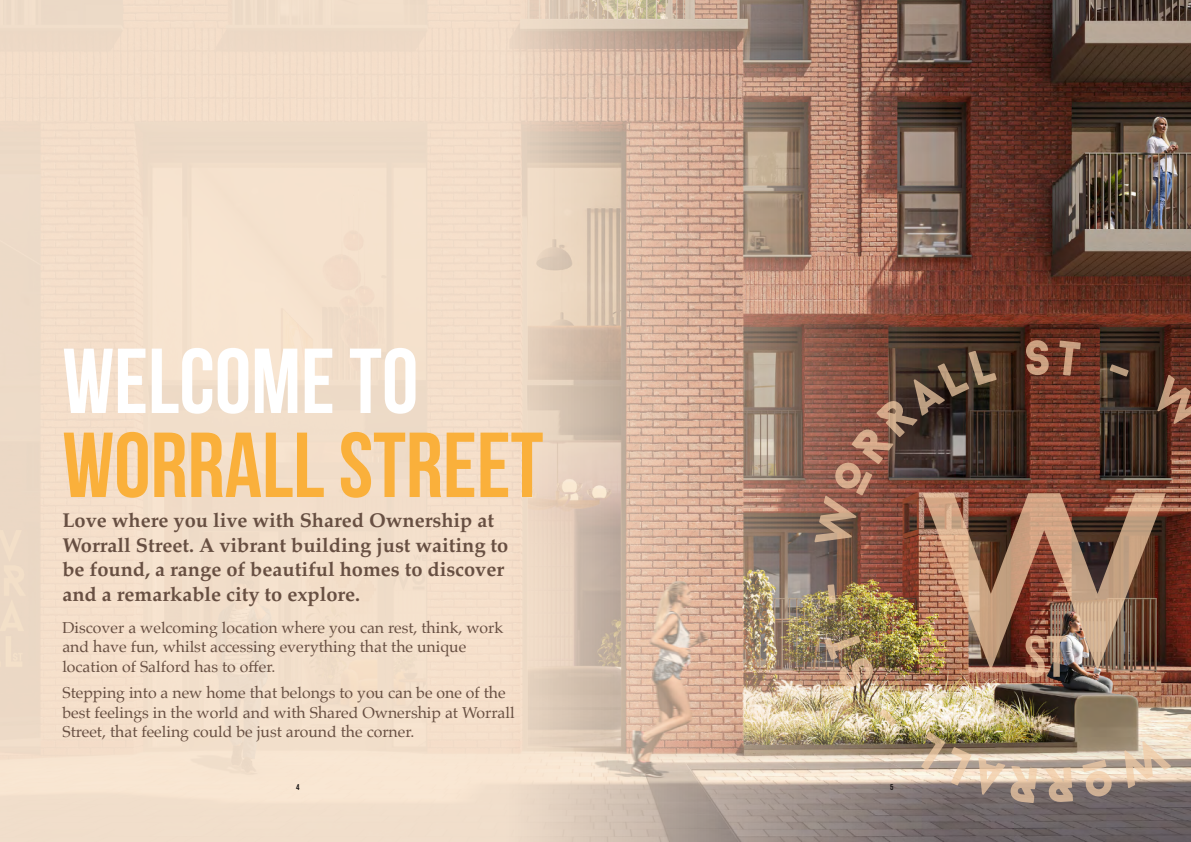
<style>
.page{position:relative;width:1191px;height:842px;background:#fff}
.page>*{position:absolute;margin:0;border:0;box-sizing:border-box;transform-origin:0 0}
.t1{font:700 92px "Bebas Neue";color:#fab03b}
.t2{font:700 92px "Bebas Neue";color:#fff}
.t3{font:700 20px/24.6px "Palatino";color:#674f42}
.t4{font:15.8px/19.3px "Palatino";color:#674f42}
.t5{font:700 8.5px "Bebas Neue";color:#1e1a19}
</style>
<div class="page">
<img style="left:1137px;top:0;width:54px;height:842px">
<img style="left:0;top:0;width:1137px;height:842px">
<svg style="left:814px;top:351px;width:182px;height:191px;background:#755042"></svg>
<svg style="left:1025px;top:340px;width:24px;height:35px"></svg>
<svg style="left:1059px;top:341px;width:21px;height:35px"></svg>
<svg style="left:1109px;top:364px;width:19px;height:13px"></svg>
<svg style="left:1157px;top:375px;width:34px;height:81px;background:#734938"></svg>
<svg style="left:1187px;top:715px;width:4px;height:17px"></svg>
<svg style="left:1124px;top:741px;width:47px;height:47px;background:#d2bea8"></svg>
<svg style="left:1082px;top:760px;width:31px;height:38px"></svg>
<svg style="left:1045px;top:767px;width:28px;height:36px"></svg>
<svg style="left:978px;top:757px;width:59px;height:46px;background:#bfab9a"></svg>
<svg style="left:951px;top:747px;width:20px;height:38px"></svg>
<svg style="left:921px;top:732px;width:24px;height:38px"></svg>
<svg style="left:879px;top:709px;width:17px;height:17px"></svg>
<img style="left:824px;top:635px;width:50px;height:54px">
<svg style="left:827px;top:584px;width:8px;height:19px"></svg>
<img style="left:923px;top:493px;width:242px;height:177px">
<svg style="left:1025px;top:635px;width:41px;height:42px;background:#a07864"></svg>
<h1 class="t2" style="left:62px;top:331px;width:357px">WELCOME TO</h1>
<h1 class="t1" style="left:62px;top:415px;width:482px">WORRALL STREET</h1>
<p class="t3" style="left:62px;top:508px;width:447px">Love where you live with Shared Ownership at Worrall Street. A vibrant building just waiting to be found, a range of beautiful homes to discover and a remarkable city to explore.</p>
<p class="t4" style="left:62px;top:618px;width:442px">Discover a welcoming location where you can rest, think, work and have fun, whilst accessing everything that the unique location of Salford has to offer.</p>
<p class="t4" style="left:62px;top:683px;width:454px">Stepping into a new home that belongs to you can be one of the best feelings in the world and with Shared Ownership at Worrall<br>Street, that feeling could be just around the corner.</p>
<p class="t5" style="left:296px;top:782px;width:5px">4</p>
<p class="t5" style="left:890px;top:782px;width:5px">5</p>
<p class="t5" style="left:891px;top:782px;width:5px">5</p>
</div>
